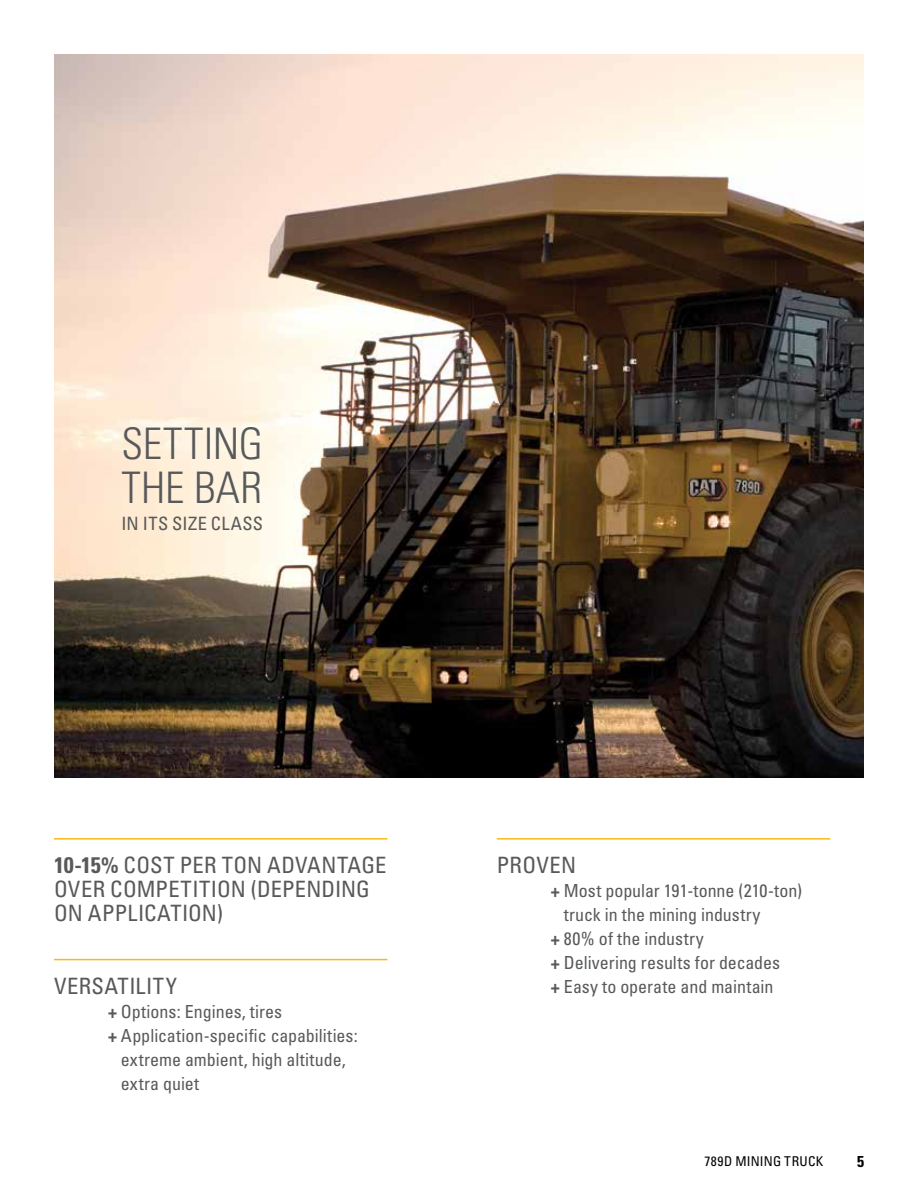
<style>
.page{position:relative;width:918px;height:1188px;background:#fff}
.page>*{position:absolute;margin:0;border:0;box-sizing:border-box;transform-origin:0 0}
.t1{font:300 condensed 43.5px/43.5px "Univers LT Std";letter-spacing:.005em;color:#58595b}
.t2{font:condensed 22.5px/24px "Univers LT Std";letter-spacing:.015em;color:#58595b}
.t3{font:condensed 18.3px "Univers LT Std";letter-spacing:.02em;color:#58595b}
.t4{font:condensed 18px "Univers LT Std";color:#58595b}
.t5{font:700 condensed 15.75px "Univers LT Std";color:#000}
.t6{font:condensed 13.5px "Univers LT Std";letter-spacing:.025em;color:#000}
.s1{font-weight:700}
</style>
<div class="page">
<img style="left:54px;top:54px;width:810px;height:724px">
<hr style="left:54px;top:838px;width:333px;height:2px;background:#fdb913">
<hr style="left:54px;top:959px;width:333px;height:1px;background:#fdb913">
<hr style="left:497px;top:838px;width:333px;height:2px;background:#fdb913">
<h1 class="t1" style="left:122px;top:422px;width:143px">SETTING<br>THE BAR</h1>
<p class="t3" style="left:122px;top:512px;width:143px">IN ITS SIZE CLASS</p>
<p class="t2" style="left:54px;top:853px;width:334px"><span class="s1">10-15%</span> COST PER TON ADVANTAGE<br>OVER COMPETITION (DEPENDING<br>ON APPLICATION)</p>
<p class="t2" style="left:54px;top:974px;width:124px">VERSATILITY</p>
<p class="t4" style="left:108px;top:1000px;width:176px"><span class="s1">+</span> Options: Engines, tires</p>
<p class="t4" style="left:108px;top:1024px;width:251px"><span class="s1">+</span> Application-specific capabilities:</p>
<p class="t4" style="left:121px;top:1048px;width:226px">extreme ambient, high altitude,</p>
<p class="t4" style="left:121px;top:1072px;width:80px">extra quiet</p>
<p class="t2" style="left:497px;top:853px;width:81px">PROVEN</p>
<p class="t4" style="left:551px;top:880px;width:253px"><span class="s1">+</span> Most popular 191-tonne (210-ton)</p>
<p class="t4" style="left:564px;top:904px;width:198px">truck in the mining industry</p>
<p class="t4" style="left:551px;top:928px;width:155px"><span class="s1">+</span> 80% of the industry</p>
<p class="t4" style="left:551px;top:952px;width:231px"><span class="s1">+</span> Delivering results for decades</p>
<p class="t4" style="left:551px;top:976px;width:224px"><span class="s1">+</span> Easy to operate and maintain</p>
<p class="t6" style="left:704px;top:1153px;width:121px">789D MINING TRUCK</p>
<p class="t5" style="left:857px;top:1151px;width:8px">5</p>
</div>
